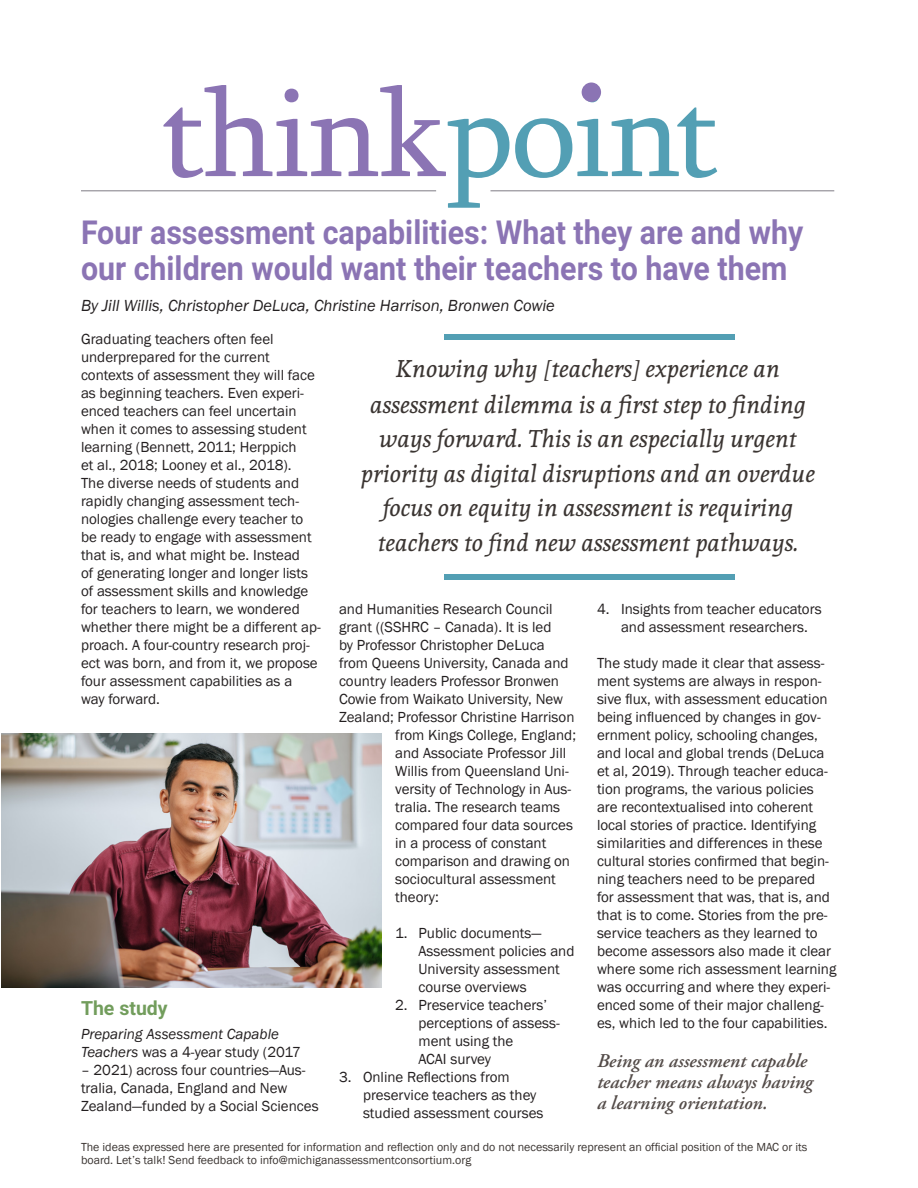
<style>
.page{position:relative;width:918px;height:1188px;background:#fff}
.page>*{position:absolute;margin:0;border:0;box-sizing:border-box;transform-origin:0 0}
.t1{font:129px "Sylfaen";letter-spacing:-.02em;color:#8b74b4}
.t2{font:700 33px/36px "Roboto";color:#8b74b4;scale:.92 1}
.t3{font:italic 24px/34.8px "Andada";color:#3b3532;text-align:center}
.t4{font:italic 600 19.5px/21px "Adobe Garamond Pro";color:#544c49}
.t5{font:700 19.5px "Roboto";color:#729d5c}
.t6{font:italic 16.5px "Franklin Gothic";color:#231f20}
.t7{font:15px/18px "Franklin Gothic";color:#231f20}
.t8{font:italic 15px/18px "Franklin Gothic";color:#231f20}
.t9{font:12px/13.5px "Franklin Gothic";color:#3b3532}
.s1{color:#539fb4}
.s2{font-style:normal}
.s3{font-family:"Minion Pro"}
</style>
<div class="page">
<div style="left:582px;top:83px;width:19px;height:19px;background:#8b74b4;border-radius:50%"></div>
<hr style="left:81px;top:190px;width:355px;height:1px;background:#8c8a92">
<hr style="left:490px;top:190px;width:344px;height:1px;background:#8c8a92">
<img style="left:1px;top:734px;width:381px;height:253px">
<div style="left:444px;top:574px;width:291px;height:5px;background:#539fb4"></div>
<div style="left:444px;top:334px;width:291px;height:5px;background:#539fb4"></div>
<p class="t1" style="left:162px;top:46px;width:558px">think<span class="s1">point</span></p>
<p class="t2" style="left:81px;top:213px;width:787px">Four assessment capabilities: What they are and why our children would want their teachers to have them</p>
<p class="t6" style="left:81px;top:295px;width:475px">By Jill Willis, Christopher DeLuca, Christine Harrison, Bronwen Cowie</p>
<p class="t7" style="left:81px;top:330px;width:241px">Graduating teachers often feel underprepared for the current contexts of assessment they will face as beginning teachers. Even experi&shy;enced teachers can feel uncertain when it comes to assessing student learning (Bennett, 2011; Herppich<br>et al., 2018; Looney et al., 2018).<br>The diverse needs of students and rapidly changing assessment tech&shy;nologies challenge every teacher to be ready to engage with assessment that is, and what might be. Instead<br>of generating longer and longer lists of assessment skills and knowledge for teachers to learn, we wondered whether there might be a different ap&shy;proach. A four-country research proj&shy;ect was born, and from it, we propose four assessment capabilities as a<br>way forward.</p>
<p class="t5" style="left:81px;top:995px;width:88px">The study</p>
<p class="t8" style="left:81px;top:1025px;width:221px">Preparing Assessment Capable<br>Teachers <span class="s2">was a 4-year study (2017</span></p>
<p class="t7" style="left:81px;top:1061px;width:239px">– 2021) across four countries—Aus&shy;tralia, Canada, England and New<br>Zealand—funded by a Social Sciences</p>
<p class="t3" style="left:361px;top:351px;width:456px">Knowing why <span class="s3">[</span>teachers<span class="s3">]</span> experience an assessment dilemma is a first step to finding ways forward. This is an especially urgent priority as digital disruptions and an overdue focus on equity in assessment is requiring teachers to find new assessment pathways.</p>
<p class="t7" style="left:339px;top:600px;width:215px">and Humanities Research Council</p>
<p class="t7" style="left:339px;top:618px;width:214px">grant ((SSHRC – Canada). It is led</p>
<p class="t7" style="left:339px;top:636px;width:207px">by Professor Christopher DeLuca</p>
<p class="t7" style="left:339px;top:654px;width:231px">from Queens University, Canada and</p>
<p class="t7" style="left:339px;top:672px;width:222px">country leaders Professor Bronwen</p>
<p class="t7" style="left:339px;top:690px;width:226px">Cowie from Waikato University, New</p>
<p class="t7" style="left:339px;top:708px;width:237px">Zealand; Professor Christine Harrison</p>
<p class="t7" style="left:395px;top:726px;width:182px">from Kings College, England;</p>
<p class="t7" style="left:395px;top:744px;width:173px">and Associate Professor Jill</p>
<p class="t7" style="left:395px;top:762px;width:175px">Willis from Queensland Uni-</p>
<p class="t7" style="left:395px;top:780px;width:178px">versity of Technology in Aus-</p>
<p class="t7" style="left:395px;top:798px;width:167px">tralia. The research teams</p>
<p class="t7" style="left:395px;top:816px;width:179px">compared four data sources</p>
<p class="t7" style="left:395px;top:834px;width:153px">in a process of constant</p>
<p class="t7" style="left:395px;top:852px;width:176px">comparison and drawing on</p>
<p class="t7" style="left:395px;top:870px;width:162px">sociocultural assessment</p>
<p class="t7" style="left:395px;top:888px;width:45px">theory:</p>
<p class="t7" style="left:419px;top:924px;width:157px;text-indent:-23px">1. Public documents—<br>Assessment policies and<br>University assessment course overviews</p>
<p class="t7" style="left:418px;top:996px;width:143px;text-indent:-23px">2. Preservice teachers’ perceptions of assess&shy;ment using the<br>ACAI survey</p>
<p class="t7" style="left:363px;top:1068px;width:182px;text-indent:-24px">3. Online Reflections from preservice teachers as they studied assessment courses</p>
<p class="t7" style="left:621px;top:600px;width:202px;text-indent:-24px">4. Insights from teacher educators and assessment researchers.</p>
<p class="t7" style="left:597px;top:654px;width:241px">The study made it clear that assess&shy;ment systems are always in respon&shy;sive flux, with assessment education being influenced by changes in gov&shy;ernment policy, schooling changes, and local and global trends (DeLuca et al, 2019). Through teacher educa&shy;tion programs, the various policies are recontextualised into coherent local stories of practice. Identifying similarities and differences in these cultural stories confirmed that begin&shy;ning teachers need to be prepared<br>for assessment that was, that is, and that is to come. Stories from the pre&shy;service teachers as they learned to become assessors also made it clear where some rich assessment learning was occurring and where they experi&shy;enced some of their major challeng&shy;es, which led to the four capabilities.</p>
<p class="t4" style="left:597px;top:1050px;width:217px">Being an assessment capable teacher means always having a learning orientation.</p>
<p class="t9" style="left:81px;top:1140px;width:728px">The ideas expressed here are presented for information and reflection only and do not necessarily represent an official position of the MAC or its board. Let’s talk! Send feedback to info@michiganassessmentconsortium.org</p>
</div>
